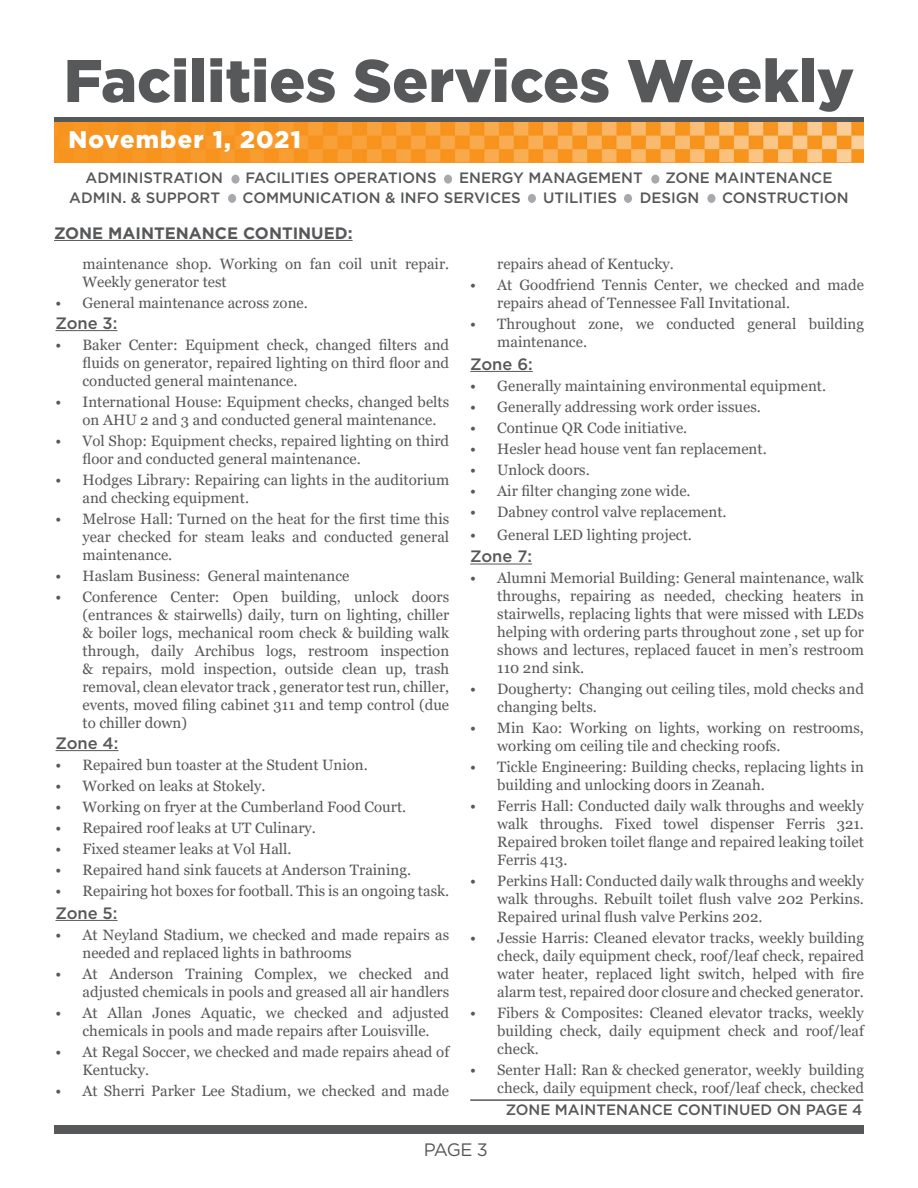
<style>
.page{position:relative;width:918px;height:1188px;background:#fff}
.page>*{position:absolute;margin:0;border:0;box-sizing:border-box;transform-origin:0 0}
.t1{font:900 60px "Gotham";color:#57585a}
.t2{font:900 24px "Gotham";letter-spacing:.05em;color:#fff}
.t3{font:18px "Gotham";color:#57585a}
.t4{font:500 16.5px "Gotham";color:#57585a}
.t5{font:700 16.5px "Gotham";color:#57585a}
.t6{font:15px/18px "Georgia";color:#57585a}
.t7{font:500 15px "Gotham";color:#57585a}
</style>
<div class="page">
<div style="left:54px;top:1125px;width:810px;height:9px;background:#57585a"></div>
<hr style="left:56px;top:330px;width:61px;height:1px;background:#57585a">
<hr style="left:56px;top:750px;width:63px;height:1px;background:#57585a">
<hr style="left:56px;top:920px;width:62px;height:1px;background:#57585a">
<hr style="left:470px;top:371px;width:63px;height:1px;background:#57585a">
<hr style="left:470px;top:564px;width:62px;height:1px;background:#57585a">
<div style="left:54px;top:117px;width:810px;height:6px;background:#57585a"></div>
<img style="left:54px;top:122px;width:810px;height:40px">
<hr style="left:470px;top:1099px;width:393px;height:2px;background:#57585a">
<hr style="left:54px;top:240px;width:299px;height:1px;background:#57585a">
<div style="left:228px;top:194px;width:8px;height:9px;background:#a8a9ad;border-radius:50%"></div>
<div style="left:528px;top:194px;width:8px;height:9px;background:#a8a9ad;border-radius:50%"></div>
<div style="left:444px;top:175px;width:8px;height:9px;background:#a8a9ad;border-radius:50%"></div>
<div style="left:624px;top:194px;width:8px;height:9px;background:#a8a9ad;border-radius:50%"></div>
<div style="left:231px;top:175px;width:9px;height:9px;background:#a8a9ad;border-radius:50%"></div>
<div style="left:707px;top:194px;width:8px;height:9px;background:#a8a9ad;border-radius:50%"></div>
<div style="left:651px;top:175px;width:8px;height:9px;background:#a8a9ad;border-radius:50%"></div>
<p class="t1" style="left:64px;top:39px;width:792px">Facilities Services Weekly</p>
<p class="t2" style="left:68px;top:123px;width:234px">November 1, 2021</p>
<p class="t7" style="left:86px;top:168px;width:139px">ADMINISTRATION</p>
<p class="t7" style="left:246px;top:168px;width:193px">FACILITIES OPERATIONS</p>
<p class="t7" style="left:459px;top:168px;width:185px">ENERGY MANAGEMENT</p>
<p class="t7" style="left:665px;top:168px;width:169px">ZONE MAINTENANCE</p>
<p class="t7" style="left:69px;top:188px;width:152px">ADMIN. &amp; SUPPORT</p>
<p class="t7" style="left:243px;top:188px;width:280px">COMMUNICATION &amp; INFO SERVICES</p>
<p class="t7" style="left:543px;top:188px;width:75px">UTILITIES</p>
<p class="t7" style="left:640px;top:188px;width:61px">DESIGN</p>
<p class="t7" style="left:722px;top:188px;width:128px">CONSTRUCTION</p>
<p class="t5" style="left:54px;top:222px;width:300px">ZONE MAINTENANCE CONTINUED:</p>
<p class="t6" style="left:82px;top:255px;width:368px">maintenance shop. Working on fan coil unit repair.<br>Weekly generator test</p>
<p class="t6" style="left:56px;top:294px;width:254px">• General maintenance across zone.</p>
<p class="t4" style="left:56px;top:312px;width:63px">Zone 3:</p>
<p class="t6" style="left:82px;top:336px;width:368px;text-align:justify;text-indent:-27px">• Baker Center: Equipment check, changed filters and fluids on generator, repaired lighting on third floor and conducted general maintenance.</p>
<p class="t6" style="left:82px;top:393px;width:368px;text-indent:-27px">• International House: Equipment checks, changed belts on AHU 2 and 3 and conducted general maintenance.</p>
<p class="t6" style="left:82px;top:432px;width:368px;text-indent:-27px">• Vol Shop: Equipment checks, repaired lighting on third floor and conducted general maintenance.</p>
<p class="t6" style="left:82px;top:471px;width:368px;text-indent:-27px">• Hodges Library: Repairing can lights in the auditorium and checking equipment.</p>
<p class="t6" style="left:82px;top:510px;width:368px;text-align:justify;text-indent:-27px">• Melrose Hall: Turned on the heat for the first time this year checked for steam leaks and conducted general maintenance.</p>
<p class="t6" style="left:56px;top:567px;width:295px">• Haslam Business: General maintenance</p>
<p class="t6" style="left:82px;top:588px;width:368px;text-align:justify;text-indent:-27px">• Conference Center: Open building, unlock doors (entrances &amp; stairwells) daily, turn on lighting, chiller &amp; boiler logs, mechanical room check &amp; building walk through, daily Archibus logs, restroom inspection &amp; repairs, mold inspection, outside clean up, trash removal, clean elevator track , generator test run, chiller, events, moved filing cabinet 311 and temp control (due to chiller down)</p>
<p class="t4" style="left:56px;top:732px;width:65px">Zone 4:</p>
<p class="t6" style="left:56px;top:756px;width:314px">• Repaired bun toaster at the Student Union.</p>
<p class="t6" style="left:56px;top:777px;width:212px">• Worked on leaks at Stokely.</p>
<p class="t6" style="left:56px;top:798px;width:352px">• Working on fryer at the Cumberland Food Court.</p>
<p class="t6" style="left:56px;top:819px;width:262px">• Repaired roof leaks at UT Culinary.</p>
<p class="t6" style="left:56px;top:840px;width:238px">• Fixed steamer leaks at Vol Hall.</p>
<p class="t6" style="left:56px;top:861px;width:357px">• Repaired hand sink faucets at Anderson Training.</p>
<p class="t6" style="left:56px;top:882px;width:395px">• Repairing hot boxes for football. This is an ongoing task.</p>
<p class="t4" style="left:56px;top:902px;width:64px">Zone 5:</p>
<p class="t6" style="left:82px;top:926px;width:368px;text-indent:-27px">• At Neyland Stadium, we checked and made repairs as needed and replaced lights in bathrooms</p>
<p class="t6" style="left:56px;top:965px;width:395px;text-align:right">• At Anderson Training Complex, we checked and adjusted chemicals in pools and greased all air handlers</p>
<p class="t6" style="left:56px;top:1004px;width:395px;text-align:center">• At Allan Jones Aquatic, we checked and adjusted chemicals in pools and made repairs after Louisville.</p>
<p class="t6" style="left:82px;top:1043px;width:368px;text-indent:-27px">• At Regal Soccer, we checked and made repairs ahead of<br>Kentucky.</p>
<p class="t6" style="left:56px;top:1082px;width:395px">• At Sherri Parker Lee Stadium, we checked and made</p>
<p class="t6" style="left:497px;top:255px;width:178px">repairs ahead of Kentucky.</p>
<p class="t6" style="left:497px;top:276px;width:368px;text-indent:-27px">• At Goodfriend Tennis Center, we checked and made repairs ahead of Tennessee Fall Invitational.</p>
<p class="t6" style="left:497px;top:315px;width:368px;text-indent:-27px">• Throughout zone, we conducted general building maintenance.</p>
<p class="t4" style="left:470px;top:353px;width:64px">Zone 6:</p>
<p class="t6" style="left:470px;top:377px;width:357px">• Generally maintaining environmental equipment.</p>
<p class="t6" style="left:470px;top:398px;width:292px">• Generally addressing work order issues.</p>
<p class="t6" style="left:470px;top:419px;width:219px">• Continue QR Code initiative.</p>
<p class="t6" style="left:470px;top:440px;width:298px">• Hesler head house vent fan replacement.</p>
<p class="t6" style="left:470px;top:461px;width:121px">• Unlock doors.</p>
<p class="t6" style="left:470px;top:482px;width:222px">• Air filter changing zone wide.</p>
<p class="t6" style="left:470px;top:503px;width:258px">• Dabney control valve replacement.</p>
<p class="t6" style="left:470px;top:526px;width:223px">• General LED lighting project.</p>
<p class="t4" style="left:470px;top:546px;width:63px">Zone 7:</p>
<p class="t6" style="left:497px;top:570px;width:368px;text-align:justify;text-indent:-27px">• Alumni Memorial Building: General maintenance, walk throughs, repairing as needed, checking heaters in stairwells, replacing lights that were missed with LEDs helping with ordering parts throughout zone , set up for shows and lectures, replaced faucet in men’s restroom 110 2nd sink.</p>
<p class="t6" style="left:497px;top:681px;width:368px;text-indent:-27px">• Dougherty: Changing out ceiling tiles, mold checks and changing belts.</p>
<p class="t6" style="left:497px;top:720px;width:368px;text-indent:-27px">• Min Kao: Working on lights, working on restrooms, working om ceiling tile and checking roofs.</p>
<p class="t6" style="left:497px;top:759px;width:368px;text-indent:-27px">• Tickle Engineering: Building checks, replacing lights in building and unlocking doors in Zeanah.</p>
<p class="t6" style="left:497px;top:798px;width:368px;text-align:justify;text-indent:-27px">• Ferris Hall: Conducted daily walk throughs and weekly walk throughs. Fixed towel dispenser Ferris 321.<br>Repaired broken toilet flange and repaired leaking toilet Ferris 413.</p>
<p class="t6" style="left:497px;top:873px;width:368px;text-align:justify;text-indent:-27px">• Perkins Hall: Conducted daily walk throughs and weekly walk throughs. Rebuilt toilet flush valve 202 Perkins.<br>Repaired urinal flush valve Perkins 202.</p>
<p class="t6" style="left:497px;top:930px;width:368px;text-align:justify;text-indent:-27px">• Jessie Harris: Cleaned elevator tracks, weekly building check, daily equipment check, roof/leaf check, repaired water heater, replaced light switch, helped with fire alarm test, repaired door closure and checked generator.</p>
<p class="t6" style="left:497px;top:1005px;width:368px;text-align:justify;text-indent:-27px">• Fibers &amp; Composites: Cleaned elevator tracks, weekly building check, daily equipment check and roof/leaf check.</p>
<p class="t6" style="left:470px;top:1062px;width:395px;text-align:right">• Senter Hall: Ran &amp; checked generator, weekly building check, daily equipment check, roof/leaf check, checked</p>
<p class="t7" style="left:506px;top:1100px;width:358px">ZONE MAINTENANCE CONTINUED ON PAGE 4</p>
<p class="t3" style="left:424px;top:1138px;width:66px">PAGE 3</p>
</div>
